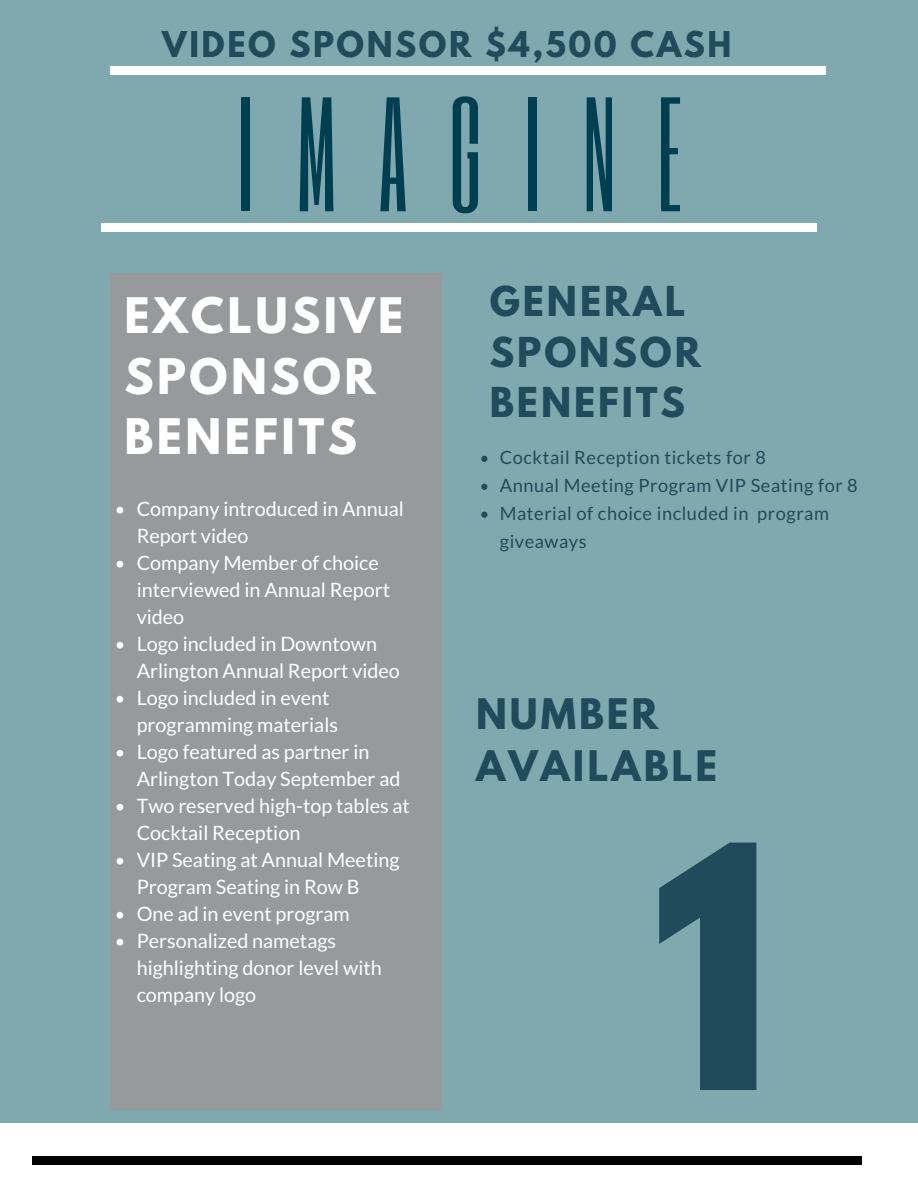
<style>
.page{position:relative;width:918px;height:1188px;background:#7fa9ae}
.page>*{position:absolute;margin:0;border:0;box-sizing:border-box;transform-origin:0 0}
.t1{font:700 300px "League Spartan";color:#214b5b}
.t2{font:135px "Six Caps";letter-spacing:.3em;color:#003e51}
.t3{font:700 43.35px/60.3px "League Spartan";letter-spacing:.08em;color:#fff}
.t4{font:700 37.35px/51.9px "League Spartan";letter-spacing:.08em;color:#214b5b}
.t5{font:700 36.45px/50.7px "League Spartan";letter-spacing:.08em;color:#214b5b}
.t6{font:700 31.5px "League Spartan";letter-spacing:.08em;color:#214b5b}
.t7{font:19.8px/27px "Lato";color:#fff}
.t8{font:18.3px/27.9px "Lato";letter-spacing:.03em;color:#214b5b}
</style>
<div class="page">
<div style="left:111px;top:273px;width:331px;height:837px;background:#97999b"></div>
<svg style="left:481px;top:456px;width:6px;height:6px"></svg>
<svg style="left:481px;top:484px;width:6px;height:6px"></svg>
<svg style="left:481px;top:512px;width:6px;height:6px"></svg>
<div style="left:110px;top:67px;width:715px;height:7px;background:#fff"></div>
<div style="left:101px;top:223px;width:716px;height:8px;background:#fff"></div>
<svg style="left:117px;top:507px;width:6px;height:7px"></svg>
<svg style="left:117px;top:561px;width:6px;height:7px"></svg>
<svg style="left:117px;top:642px;width:6px;height:7px"></svg>
<svg style="left:117px;top:696px;width:6px;height:7px"></svg>
<svg style="left:117px;top:750px;width:6px;height:7px"></svg>
<svg style="left:117px;top:804px;width:6px;height:7px"></svg>
<svg style="left:117px;top:858px;width:6px;height:7px"></svg>
<svg style="left:117px;top:912px;width:6px;height:7px"></svg>
<svg style="left:117px;top:939px;width:6px;height:7px"></svg>
<div style="left:0;top:1123px;width:918px;height:65px;background:#fff"></div>
<div style="left:32px;top:1157px;width:829px;height:8px;background:#000"></div>
<h3 class="t6" style="left:162px;top:29px;width:571px">VIDEO SPONSOR $4,500 CASH</h3>
<h2 class="t2" style="left:236px;top:62px;width:448px">IMAGINE</h2>
<h3 class="t3" style="left:124px;top:291px;width:280px">EXCLUSIVE<br>SPONSOR<br>BENEFITS</h3>
<p class="t7" style="left:137px;top:495px;width:275px">Company introduced in Annual<br>Report video<br>Company Member of choice interviewed in Annual Report video<br>Logo included in Downtown<br>Arlington Annual Report video<br>Logo included in event programming materials<br>Logo featured as partner in<br>Arlington Today September ad<br>Two reserved high-top tables at<br>Cocktail Reception<br>VIP Seating at Annual Meeting<br>Program Seating in Row B<br>One ad in event program<br>Personalized nametags highlighting donor level with company logo</p>
<h3 class="t5" style="left:490px;top:281px;width:213px">GENERAL<br>SPONSOR<br>BENEFITS</h3>
<p class="t8" style="left:500px;top:443px;width:360px">Cocktail Reception tickets for 8<br>Annual Meeting Program VIP Seating for 8<br>Material of choice included in program giveaways</p>
<h3 class="t4" style="left:476px;top:693px;width:243px">NUMBER<br>AVAILABLE</h3>
<h1 class="t1" style="left:651px;top:820px;width:125px">1</h1>
</div>
